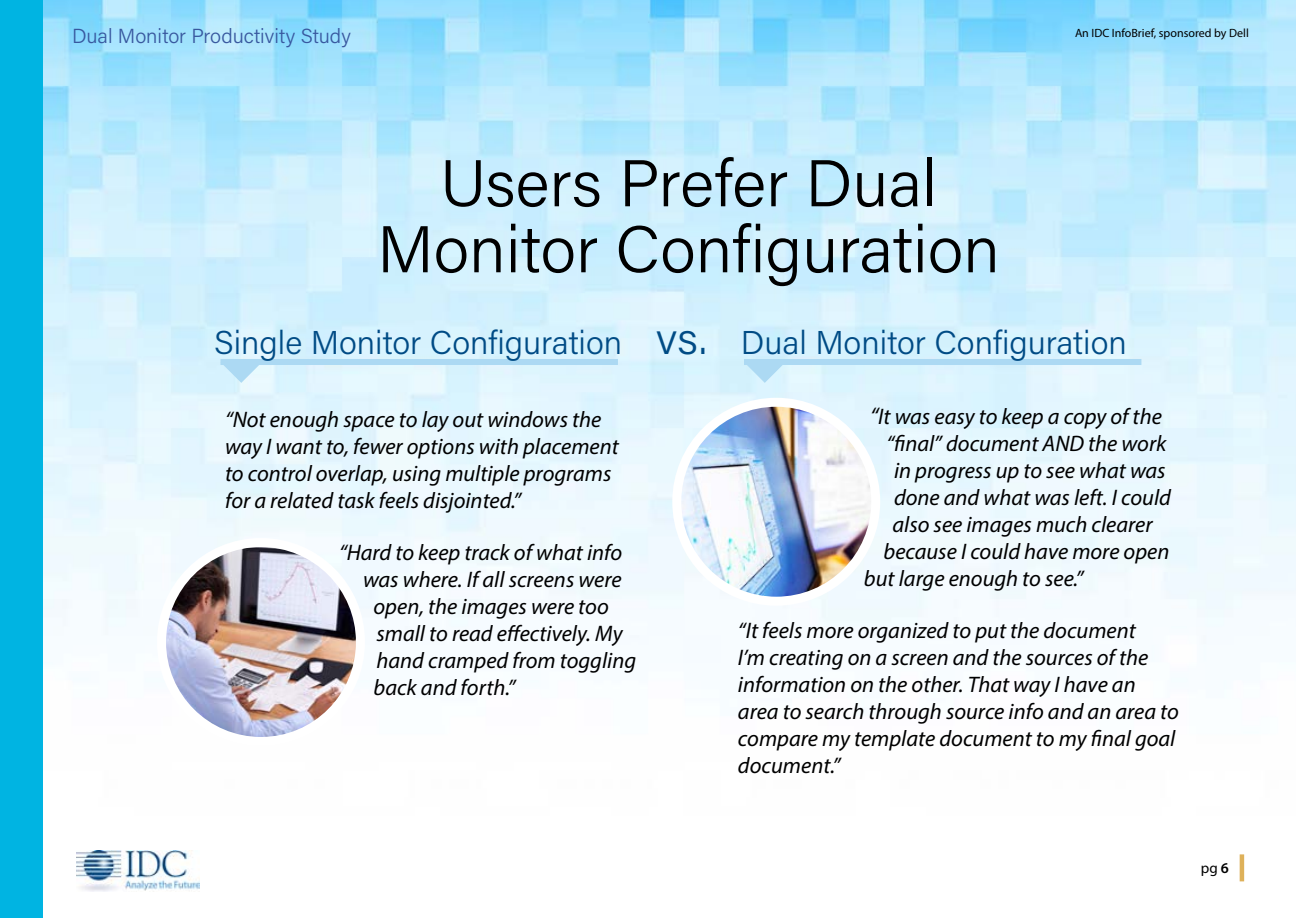
<style>
.page{position:relative;width:1296px;height:918px;background:#fff}
.page>*{position:absolute;margin:0;border:0;box-sizing:border-box;transform-origin:0 0}
.t1{font:300 66px/66px "Acumin Pro";color:#000;text-align:center}
.t2{font:300 33px "Acumin Pro";color:#004b85}
.t3{font:italic 22.5px/27px "Myriad Pro";color:#000}
.t4{font:300 20.4px "Acumin Pro";color:#38589f}
.t5{font:15px "Myriad Pro";color:#000}
.t6{font:12px "Myriad Pro";color:#000}
.s1{font-size:45px}
.s2{font-size:24px}
.s3{font-weight:600}
</style>
<div class="page">
<img style="left:44px;top:0;width:1252px;height:892px">
<img style="left:76px;top:850px;width:124px;height:41px">
<hr style="left:1240px;top:854px;width:4px;height:27px;background:#deb15a">
<div style="left:0;top:0;width:44px;height:918px;background:#00b4e2"></div>
<img style="left:677px;top:402px;width:199px;height:199px;border-radius:99px">
<div style="left:672px;top:398px;width:208px;height:208px;border:9px solid #fff;border-radius:50%"></div>
<svg style="left:220px;top:365px;width:42px;height:18px"></svg>
<div style="left:220px;top:359px;width:398px;height:6px;background:#acd9f3"></div>
<svg style="left:744px;top:365px;width:42px;height:18px"></svg>
<div style="left:744px;top:359px;width:397px;height:6px;background:#acd9f3"></div>
<img style="left:162px;top:543px;width:198px;height:196px">
<div style="left:157px;top:538px;width:208px;height:208px;border:9px solid #fff;border-radius:50%"></div>
<p class="t4" style="left:72px;top:22px;width:280px">Dual Monitor Productivity Study</p>
<p class="t6" style="left:1075px;top:26px;width:175px">An IDC InfoBrief, sponsored by Dell</p>
<h1 class="t1" style="left:377px;top:148px;width:624px">Users Prefer Dual<br>Monitor Configuration</h1>
<h2 class="t2" style="left:214px;top:320px;width:914px">Single Monitor Configuration <span class="s1">vs.</span> Dual Monitor Configuration</h2>
<p class="t3" style="left:225px;top:406px;width:395px">“Not enough space to lay out windows the way I want to, fewer options with placement to control overlap, using multiple programs for a related task feels disjointed.”</p>
<p class="t3" style="left:339px;top:538px;width:285px">“Hard to keep track of what info</p>
<p class="t3" style="left:363px;top:565px;width:260px">was where. If all screens were</p>
<p class="t3" style="left:374px;top:592px;width:237px">open, the images were too</p>
<p class="t3" style="left:377px;top:619px;width:248px">small to read effectively. My</p>
<p class="t3" style="left:377px;top:646px;width:261px">hand cramped from toggling</p>
<p class="t3" style="left:374px;top:673px;width:143px">back and forth.”</p>
<p class="t3" style="left:870px;top:403px;width:293px"><span class="s2">“</span>It was easy to keep a copy of the</p>
<p class="t3" style="left:887px;top:430px;width:281px">“final” document AND the work</p>
<p class="t3" style="left:894px;top:457px;width:273px">in progress up to see what was</p>
<p class="t3" style="left:894px;top:484px;width:279px">done and what was left. I could</p>
<p class="t3" style="left:892px;top:511px;width:262px">also see images much clearer</p>
<p class="t3" style="left:883px;top:538px;width:287px">because I could have more open</p>
<p class="t3" style="left:864px;top:565px;width:221px">but large enough to see.”</p>
<p class="t3" style="left:738px;top:617px;width:443px">“It feels more organized to put the document<br>I’m creating on a screen and the sources of the information on the other. That way I have an area to search through source info and an area to compare my template document to my final goal document.”</p>
<p class="t5" style="left:1201px;top:859px;width:30px">pg<span class="s3">6</span></p>
</div>
